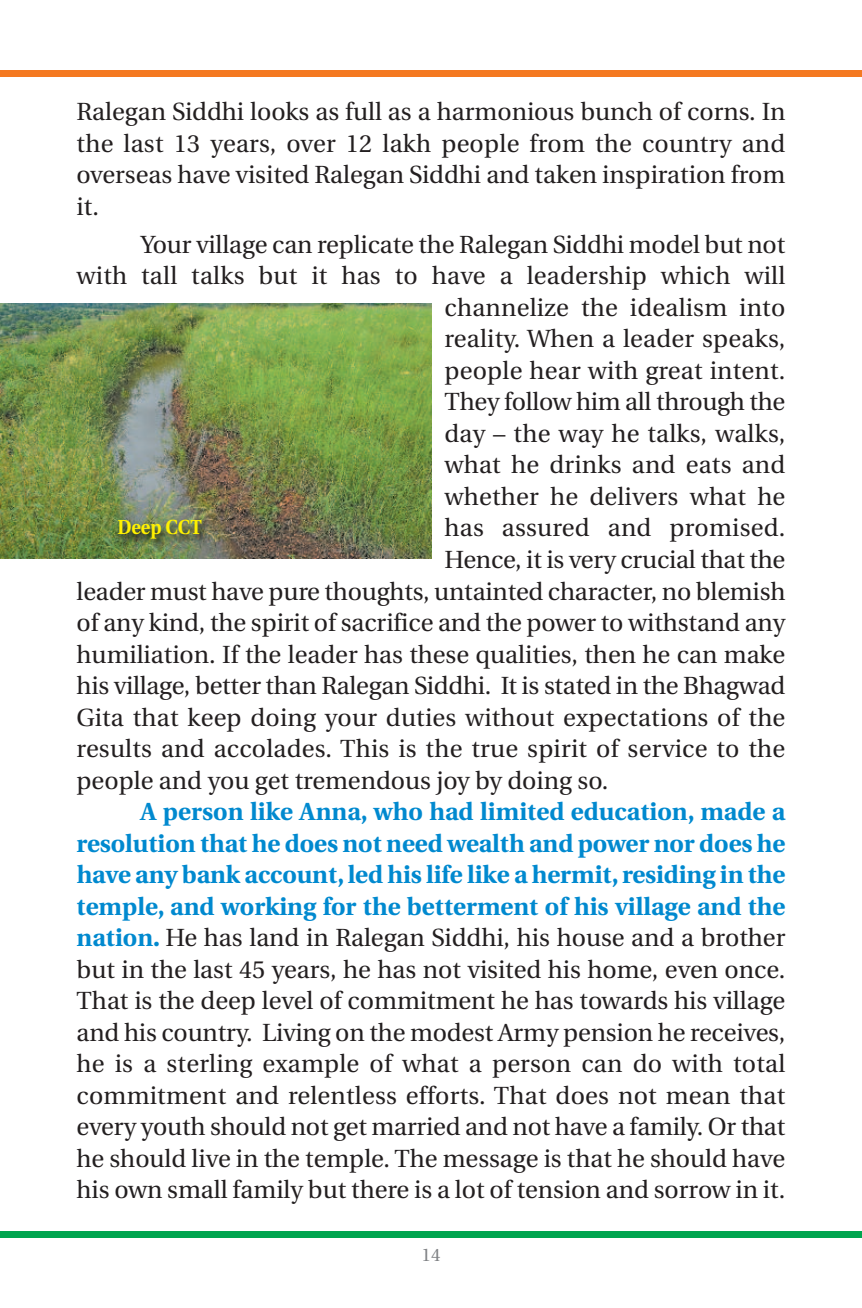
<style>
.page{position:relative;width:862px;height:1308px;background:#fff}
.page>*{position:absolute;margin:0;border:0;box-sizing:border-box;transform-origin:0 0}
.t1{font:24.75px/31.5px "Utopia";color:#231f20;text-align:justify}
.t2{font:700 20.25px "Utopia";color:#fff101;scale:.9 1}
.t3{font:18px "Utopia";color:#808285}
.s1{font-weight:700;color:#0089cf}
</style>
<div class="page">
<div style="left:0;top:70px;width:861px;height:7px;background:#f47921"></div>
<div style="left:0;top:1231px;width:861px;height:6px;background:#00a54f"></div>
<img style="left:0;top:303px;width:431px;height:255px">
<img style="left:0;top:510px;width:352px;height:49px">
<p class="t1" style="left:77px;top:98px;width:709px">Ralegan Siddhi looks as full as a harmonious bunch of corns. In the last 13 years, over 12 lakh people from the country and overseas have visited Ralegan Siddhi and taken inspiration from it.</p>
<p class="t1" style="left:140px;top:231px;width:646px">Your village can replicate the Ralegan Siddhi model but not</p>
<p class="t1" style="left:77px;top:262px;width:709px">with tall talks but it has to have a leadership which will</p>
<p class="t1" style="left:444px;top:294px;width:342px">channelize the idealism into</p>
<p class="t1" style="left:444px;top:325px;width:342px">reality. When a leader speaks,</p>
<p class="t1" style="left:444px;top:357px;width:342px">people hear with great intent.</p>
<p class="t1" style="left:444px;top:388px;width:342px">They follow him all through the</p>
<p class="t1" style="left:444px;top:420px;width:342px">day – the way he talks, walks,</p>
<p class="t1" style="left:444px;top:451px;width:342px">what he drinks and eats and</p>
<p class="t1" style="left:444px;top:483px;width:342px">whether he delivers what he</p>
<p class="t1" style="left:444px;top:514px;width:342px">has assured and promised.</p>
<p class="t1" style="left:444px;top:546px;width:342px">Hence, it is very crucial that the</p>
<p class="t1" style="left:77px;top:577px;width:709px">leader must have pure thoughts, untainted character, no blemish</p>
<p class="t1" style="left:77px;top:609px;width:709px">of any kind, the spirit of sacrifice and the power to withstand any</p>
<p class="t1" style="left:77px;top:640px;width:709px">humiliation. If the leader has these qualities, then he can make</p>
<p class="t1" style="left:77px;top:672px;width:709px">his village, better than Ralegan Siddhi. It is stated in the Bhagwad</p>
<p class="t1" style="left:77px;top:703px;width:709px">Gita that keep doing your duties without expectations of the</p>
<p class="t1" style="left:77px;top:735px;width:709px">results and accolades. This is the true spirit of service to the</p>
<p class="t1" style="left:77px;top:766px;width:533px">people and you get tremendous joy by doing so.</p>
<p class="t1" style="left:76px;top:798px;width:710px;text-indent:64px"><span class="s1">A person like Anna, who had limited education, made a resolution that he does not need wealth and power nor does he have any bank account,led his life like a hermit, residing in the temple, and working for the betterment of his village and the nation.</span> He has land in Ralegan Siddhi, his house and a brother but in the last 45 years, he has not visited his home, even once.<br>That is the deep level of commitment he has towards his village and his country. Living on the modest Army pension he receives, he is a sterling example of what a person can do with total commitment and relentless efforts. That does not mean that every youth should not get married and not have a family. Or that he should live in the temple. The message is that he should have his own small family but there is a lot of tension and sorrow in it.</p>
<p class="t2" style="left:117px;top:519px;width:95px">Deep CCT</p>
<p class="t3" style="left:421px;top:1247px;width:21px">14</p>
</div>
